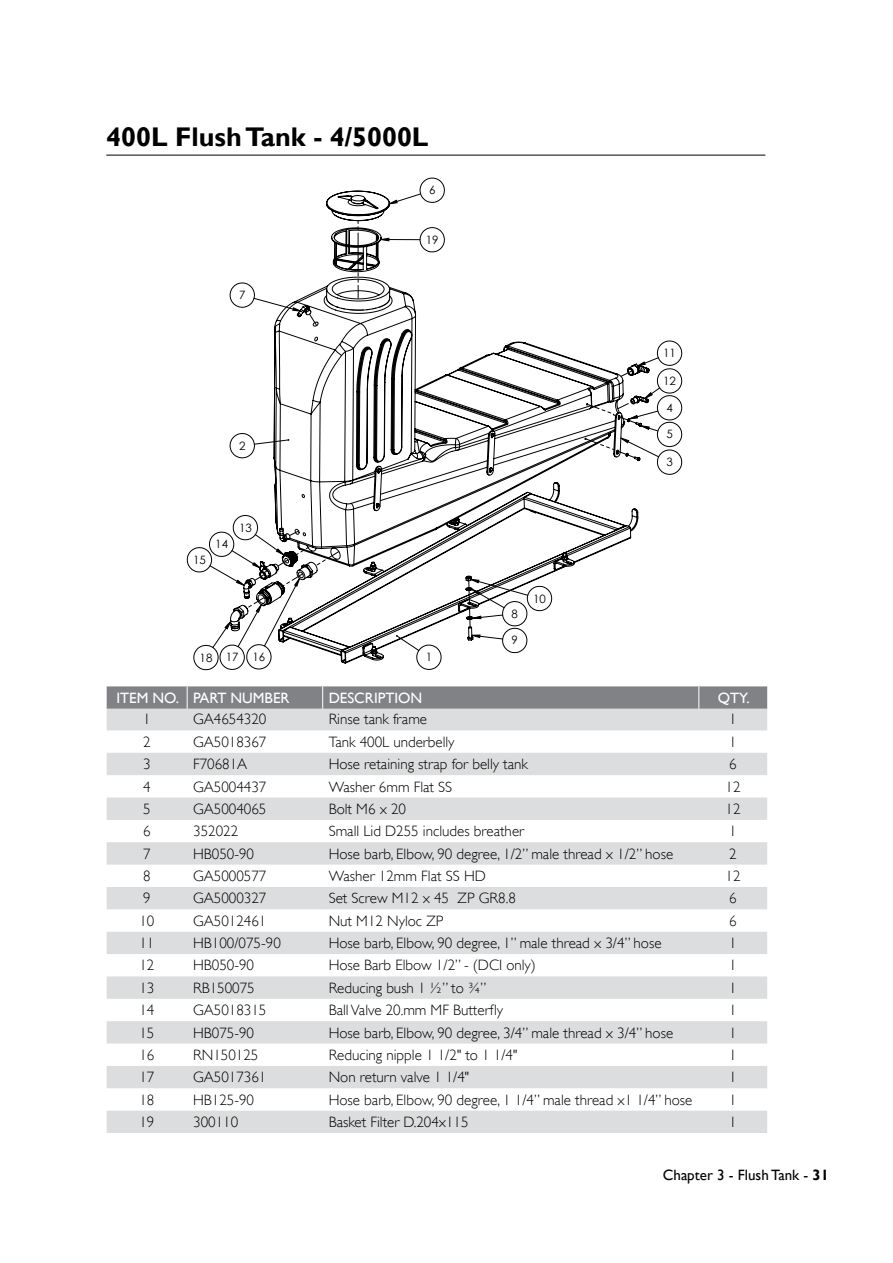
<style>
.page{position:relative;width:893px;height:1263px;background:#fff}
.page>*{position:absolute;margin:0;border:0;box-sizing:border-box;transform-origin:0 0}
.t1{font:700 27px "Gill Sans";color:#000}
.t2{font:300 15px "Gill Sans";color:#000}
.t3{font:15px "Gill Sans";color:#fff}
.t4{font:15px "Gill Sans";color:#000}
.t5{font:11.55px "Century Gothic";color:#000}
.t6{font:6.15px "Century Gothic";color:#000}
.t7{font:6.15px "Century Gothic";color:#000;scale:.92 1}
.s1{font-weight:700}
</style>
<div class="page">
<svg style="left:107px;top:709px;width:660px;height:424px;fill:#dcddde"></svg>
<svg style="left:107px;top:686px;width:660px;height:23px;background:#848689"></svg>
<hr style="left:106px;top:155px;width:659px;height:1px;background:#000">
<hr style="left:184px;top:173px;width:503px;height:1px;background:#c0c0c0">
<hr style="left:184px;top:173px;width:1px;height:504px;background:#c0c0c0">
<hr style="left:184px;top:772px;width:503px;height:1px;background:#c0c0c0">
<hr style="left:184px;top:761px;width:503px;height:1px;background:#c0c0c0">
<hr style="left:892px;top:173px;width:1px;height:504px;background:#c0c0c0">
<svg style="left:187px;top:178px;width:495px;height:492px"></svg>
<svg style="left:209px;top:193px;width:451px;height:458px"></svg>
<svg style="left:230px;top:190px;width:420px;height:474px"></svg>
<svg style="left:620px;top:365px;width:19px;height:12px"></svg>
<svg style="left:585px;top:438px;width:50px;height:20px"></svg>
<svg style="left:586px;top:397px;width:52px;height:27px"></svg>
<svg style="left:326px;top:221px;width:64px;height:90px"></svg>
<svg style="left:309px;top:313px;width:8px;height:13px"></svg>
<svg style="left:289px;top:530px;width:10px;height:6px"></svg>
<svg style="left:254px;top:574px;width:11px;height:7px"></svg>
<svg style="left:277px;top:559px;width:12px;height:8px"></svg>
<svg style="left:246px;top:597px;width:19px;height:12px"></svg>
<svg style="left:282px;top:573px;width:21px;height:13px"></svg>
<svg style="left:296px;top:546px;width:43px;height:20px"></svg>
<svg style="left:467px;top:576px;width:4px;height:51px"></svg>
<h1 class="t1" style="left:106px;top:121px;width:324px">400L Flush Tank - 4/5000L</h1>
<p class="t5" style="left:429px;top:182px;width:8px">6</p>
<p class="t5" style="left:239px;top:287px;width:8px">7</p>
<p class="t5" style="left:239px;top:437px;width:8px">2</p>
<p class="t5" style="left:193px;top:551px;width:14px">15</p>
<p class="t5" style="left:215px;top:536px;width:14px">14</p>
<p class="t5" style="left:239px;top:519px;width:14px">13</p>
<p class="t5" style="left:200px;top:649px;width:67px">18 17 16</p>
<p class="t5" style="left:426px;top:232px;width:14px">19</p>
<p class="t5" style="left:426px;top:649px;width:8px">1</p>
<p class="t5" style="left:512px;top:605px;width:8px">8</p>
<p class="t5" style="left:512px;top:632px;width:8px">9</p>
<p class="t5" style="left:533px;top:590px;width:14px">10</p>
<p class="t5" style="left:663px;top:345px;width:14px">11</p>
<p class="t5" style="left:663px;top:373px;width:14px">12</p>
<p class="t5" style="left:666px;top:400px;width:8px">4</p>
<p class="t5" style="left:666px;top:426px;width:8px">5</p>
<p class="t5" style="left:666px;top:454px;width:8px">3</p>
<p class="t3" style="left:116px;top:689px;width:175px">ITEM NO. PART NUMBER</p>
<p class="t3" style="left:329px;top:689px;width:95px">DESCRIPTION</p>
<p class="t3" style="left:718px;top:689px;width:33px">QTY.</p>
<p class="t2" style="left:143px;top:711px;width:9px">1</p>
<p class="t2" style="left:193px;top:711px;width:75px">GA4654320</p>
<p class="t2" style="left:329px;top:711px;width:100px">Rinse tank frame</p>
<p class="t2" style="left:729px;top:711px;width:9px">1</p>
<p class="t2" style="left:143px;top:733px;width:9px">2</p>
<p class="t2" style="left:193px;top:733px;width:75px">GA5018367</p>
<p class="t2" style="left:329px;top:733px;width:127px">Tank 400L underbelly</p>
<p class="t2" style="left:729px;top:733px;width:9px">1</p>
<p class="t2" style="left:143px;top:755px;width:9px">3</p>
<p class="t2" style="left:193px;top:755px;width:56px">F70681A</p>
<p class="t2" style="left:329px;top:755px;width:201px">Hose retaining strap for belly tank</p>
<p class="t2" style="left:729px;top:755px;width:9px">6</p>
<p class="t2" style="left:143px;top:778px;width:9px">4</p>
<p class="t2" style="left:193px;top:778px;width:75px">GA5004437</p>
<p class="t2" style="left:329px;top:778px;width:125px">Washer 6mm Flat SS</p>
<p class="t2" style="left:725px;top:778px;width:16px">12</p>
<p class="t2" style="left:143px;top:800px;width:9px">5</p>
<p class="t2" style="left:193px;top:800px;width:75px">GA5004065</p>
<p class="t2" style="left:329px;top:800px;width:79px">Bolt M6 x 20</p>
<p class="t2" style="left:725px;top:800px;width:16px">12</p>
<p class="t2" style="left:143px;top:822px;width:9px">6</p>
<p class="t2" style="left:193px;top:822px;width:46px">352022</p>
<p class="t2" style="left:329px;top:822px;width:197px">Small Lid D255 includes breather</p>
<p class="t2" style="left:729px;top:822px;width:9px">1</p>
<p class="t2" style="left:143px;top:845px;width:9px">7</p>
<p class="t2" style="left:193px;top:845px;width:62px">HB050-90</p>
<p class="t2" style="left:329px;top:845px;width:346px">Hose barb, Elbow, 90 degree, 1/2” male thread x 1/2” hose</p>
<p class="t2" style="left:729px;top:845px;width:9px">2</p>
<p class="t2" style="left:143px;top:867px;width:9px">8</p>
<p class="t2" style="left:193px;top:867px;width:75px">GA5000577</p>
<p class="t2" style="left:329px;top:867px;width:159px">Washer 12mm Flat SS HD</p>
<p class="t2" style="left:725px;top:867px;width:16px">12</p>
<p class="t2" style="left:143px;top:889px;width:9px">9</p>
<p class="t2" style="left:193px;top:889px;width:75px">GA5000327</p>
<p class="t2" style="left:329px;top:889px;width:189px">Set Screw M12 x 45 ZP GR8.8</p>
<p class="t2" style="left:729px;top:889px;width:9px">6</p>
<p class="t2" style="left:139px;top:912px;width:16px">10</p>
<p class="t2" style="left:193px;top:912px;width:75px">GA5012461</p>
<p class="t2" style="left:329px;top:912px;width:116px">Nut M12 Nyloc ZP</p>
<p class="t2" style="left:729px;top:912px;width:9px">6</p>
<p class="t2" style="left:139px;top:934px;width:16px">11</p>
<p class="t2" style="left:193px;top:934px;width:89px">HB100/075-90</p>
<p class="t2" style="left:329px;top:934px;width:334px">Hose barb, Elbow, 90 degree, 1” male thread x 3/4” hose</p>
<p class="t2" style="left:729px;top:934px;width:9px">1</p>
<p class="t2" style="left:139px;top:957px;width:16px">12</p>
<p class="t2" style="left:193px;top:957px;width:62px">HB050-90</p>
<p class="t2" style="left:329px;top:957px;width:209px">Hose Barb Elbow 1/2” - (DCI only)</p>
<p class="t2" style="left:729px;top:957px;width:9px">1</p>
<p class="t2" style="left:139px;top:979px;width:16px">13</p>
<p class="t2" style="left:193px;top:979px;width:63px">RB150075</p>
<p class="t2" style="left:329px;top:979px;width:159px">Reducing bush 1 ½” to ¾”</p>
<p class="t2" style="left:729px;top:979px;width:9px">1</p>
<p class="t2" style="left:139px;top:1001px;width:16px">14</p>
<p class="t2" style="left:193px;top:1001px;width:75px">GA5018315</p>
<p class="t2" style="left:329px;top:1001px;width:176px">Ball Valve 20.mm MF Butterfly</p>
<p class="t2" style="left:729px;top:1001px;width:9px">1</p>
<p class="t2" style="left:139px;top:1024px;width:16px">15</p>
<p class="t2" style="left:193px;top:1024px;width:62px">HB075-90</p>
<p class="t2" style="left:329px;top:1024px;width:346px">Hose barb, Elbow, 90 degree, 3/4” male thread x 3/4” hose</p>
<p class="t2" style="left:729px;top:1024px;width:9px">1</p>
<p class="t2" style="left:139px;top:1046px;width:16px">16</p>
<p class="t2" style="left:193px;top:1046px;width:67px">RN150125</p>
<p class="t2" style="left:329px;top:1046px;width:190px">Reducing nipple 1 1/2" to 1 1/4"</p>
<p class="t2" style="left:729px;top:1046px;width:9px">1</p>
<p class="t2" style="left:139px;top:1068px;width:16px">17</p>
<p class="t2" style="left:193px;top:1068px;width:75px">GA5017361</p>
<p class="t2" style="left:329px;top:1068px;width:142px">Non return valve 1 1/4"</p>
<p class="t2" style="left:729px;top:1068px;width:9px">1</p>
<p class="t2" style="left:139px;top:1091px;width:16px">18</p>
<p class="t2" style="left:193px;top:1091px;width:62px">HB125-90</p>
<p class="t2" style="left:329px;top:1091px;width:365px">Hose barb, Elbow, 90 degree, 1 1/4” male thread x1 1/4” hose</p>
<p class="t2" style="left:729px;top:1091px;width:9px">1</p>
<p class="t2" style="left:139px;top:1113px;width:16px">19</p>
<p class="t2" style="left:193px;top:1113px;width:46px">300110</p>
<p class="t2" style="left:329px;top:1113px;width:141px">Basket Filter D.204x115</p>
<p class="t2" style="left:729px;top:1113px;width:9px">1</p>
<p class="t7" style="left:217px;top:761px;width:5px">1</p>
<p class="t6" style="left:340px;top:761px;width:5px">2</p>
<p class="t6" style="left:463px;top:761px;width:5px">3</p>
<p class="t4" style="left:663px;top:1166px;width:168px">Chapter 3 - Flush Tank - <span class="s1">31</span></p>
</div>
